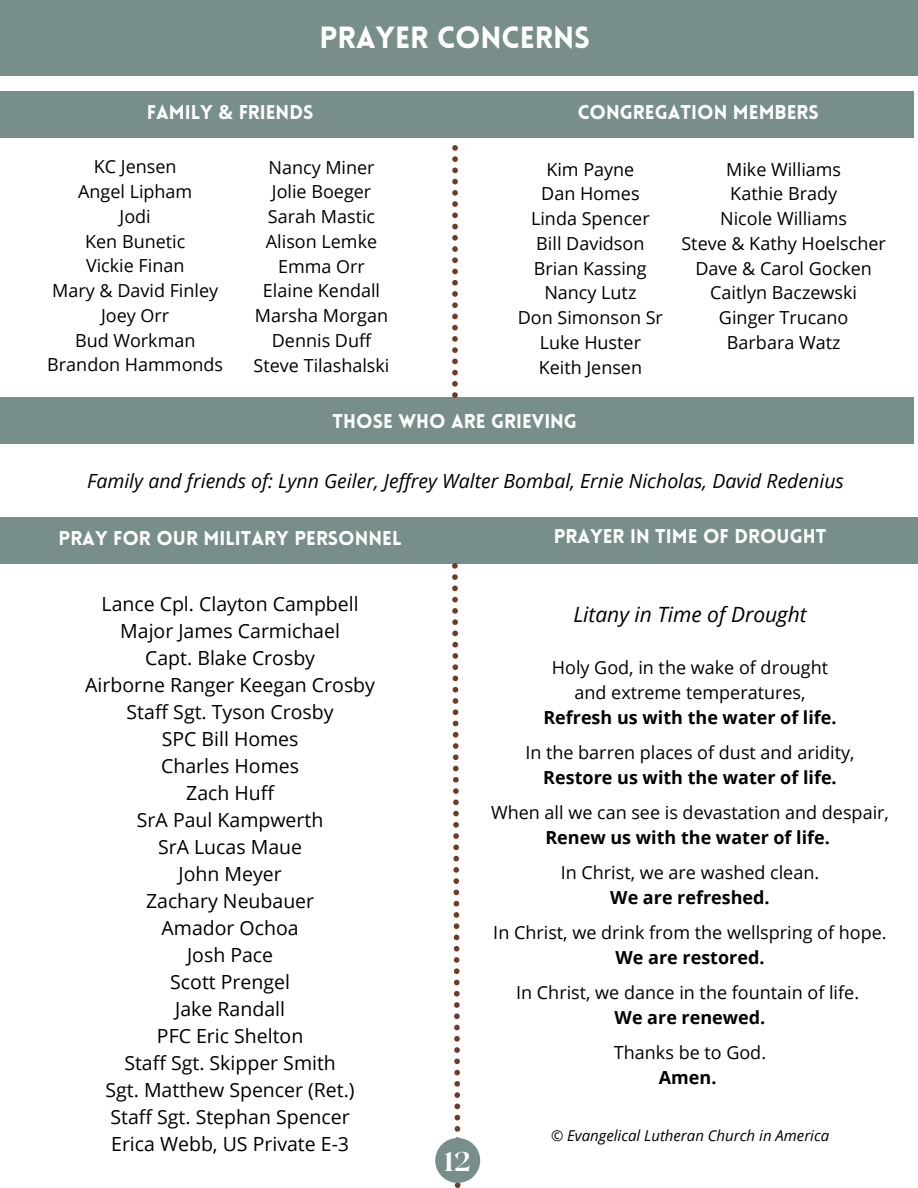
<style>
.page{position:relative;width:918px;height:1188px;background:#fff}
.page>*{position:absolute;margin:0;border:0;box-sizing:border-box;transform-origin:0 0}
.t1{font:900 30px "Lovelo";color:#fff}
.t2{font:800 27px "Roxborough CF";color:#fff}
.t3{font:italic 21px "Open Sans";color:#000}
.t4{font:19.5px/27px "Open Sans";color:#000;text-align:center}
.t5{font:900 19.5px "Lovelo";color:#fff}
.t6{font:italic 19.5px "Open Sans";color:#000}
.t7{font:18px/24.8px "Open Sans";color:#000;text-align:center}
.t8{font:700 18px "Open Sans";color:#000}
.t9{font:italic 15px "Open Sans";color:#000}
.s1{font-family:"Noto Sans";font-weight:700}
</style>
<div class="page">
<div style="left:0;top:517px;width:918px;height:46px;background:#778e8b"></div>
<svg style="left:452px;top:563px;width:8px;height:625px"></svg>
<div style="left:0;top:398px;width:914px;height:46px;background:#778e8b"></div>
<div style="left:0;top:92px;width:914px;height:46px;background:#778e8b"></div>
<div style="left:435px;top:1138px;width:45px;height:45px;background:#778e8b;border-radius:50%"></div>
<svg style="left:452px;top:145px;width:6px;height:253px"></svg>
<div style="left:0;top:0;width:918px;height:75px;background:#778e8b"></div>
<h1 class="t1" style="left:320px;top:25px;width:272px">PRAYER CONCERNS</h1>
<p class="t5" style="left:147px;top:105px;width:168px">FAMILY <span class="s1">&amp;</span> FRIENDS</p>
<p class="t5" style="left:578px;top:105px;width:242px">CONGREGATION MEMBERS</p>
<p class="t7" style="left:47px;top:154px;width:177px">KC Jensen<br>Angel Lipham<br>Jodi<br>Ken Bunetic<br>Vickie Finan<br>Mary &amp; David Finley<br>Joey Orr<br>Bud Workman<br>Brandon Hammonds</p>
<p class="t7" style="left:254px;top:154px;width:137px">Nancy Miner<br>Jolie Boeger<br>Sarah Mastic<br>Alison Lemke<br>Emma Orr<br>Elaine Kendall<br>Marsha Morgan<br>Dennis Duff<br>Steve Tilashalski</p>
<p class="t7" style="left:518px;top:156px;width:147px">Kim Payne<br>Dan Homes<br>Linda Spencer<br>Bill Davidson<br>Brian Kassing<br>Nancy Lutz<br>Don Simonson Sr<br>Luke Huster<br>Keith Jensen</p>
<p class="t5" style="left:333px;top:413px;width:246px">THOSE WHO ARE GRIEVING</p>
<p class="t7" style="left:681px;top:156px;width:206px">Mike Williams<br>Kathie Brady<br>Nicole Williams<br>Steve &amp; Kathy Hoelscher<br>Dave &amp; Carol Gocken<br>Caitlyn Baczewski<br>Ginger Trucano<br>Barbara Watz</p>
<p class="t6" style="left:87px;top:468px;width:758px">Family and friends of: Lynn Geiler, Jeffrey Walter Bombal, Ernie Nicholas, David Redenius</p>
<p class="t5" style="left:59px;top:530px;width:345px">PRAY FOR OUR MILITARY PERSONNEL</p>
<p class="t4" style="left:85px;top:590px;width:291px">Lance Cpl. Clayton Campbell<br>Major James Carmichael<br>Capt. Blake Crosby<br>Airborne Ranger Keegan Crosby<br>Staff Sgt. Tyson Crosby<br>SPC Bill Homes<br>Charles Homes<br>Zach Huff<br>SrA Paul Kampwerth<br>SrA Lucas Maue<br>John Meyer<br>Zachary Neubauer<br>Amador Ochoa<br>Josh Pace<br>Scott Prengel<br>Jake Randall<br>PFC Eric Shelton<br>Staff Sgt. Skipper Smith<br>Sgt. Matthew Spencer (Ret.)<br>Staff Sgt. Stephan Spencer<br>Erica Webb, US Private E-3</p>
<p class="t5" style="left:554px;top:528px;width:274px">PRAYER IN TIME OF DROUGHT</p>
<h2 class="t2" style="left:444px;top:1144px;width:29px">12</h2>
<p class="t3" style="left:573px;top:600px;width:235px">Litany in Time of Drought</p>
<p class="t7" style="left:552px;top:654px;width:278px">Holy God, in the wake of drought and extreme temperatures,</p>
<p class="t8" style="left:543px;top:704px;width:295px">Refresh us with the water of life.</p>
<p class="t7" style="left:525px;top:739px;width:331px">In the barren places of dust and aridity,</p>
<p class="t8" style="left:543px;top:764px;width:295px">Restore us with the water of life.</p>
<p class="t7" style="left:491px;top:799px;width:399px">When all we can see is devastation and despair,</p>
<p class="t8" style="left:545px;top:824px;width:286px">Renew us with the water of life.</p>
<p class="t7" style="left:561px;top:859px;width:260px">In Christ, we are washed clean.</p>
<p class="t8" style="left:610px;top:884px;width:161px">We are refreshed.</p>
<p class="t7" style="left:493px;top:919px;width:395px">In Christ, we drink from the wellspring of hope.</p>
<p class="t8" style="left:616px;top:944px;width:151px">We are restored.</p>
<p class="t7" style="left:516px;top:979px;width:344px">In Christ, we dance in the fountain of life.</p>
<p class="t8" style="left:615px;top:1004px;width:152px">We are renewed.</p>
<p class="t7" style="left:614px;top:1039px;width:154px">Thanks be to God.</p>
<p class="t8" style="left:659px;top:1064px;width:59px">Amen.</p>
<p class="t9" style="left:551px;top:1125px;width:280px">© Evangelical Lutheran Church in America</p>
</div>
